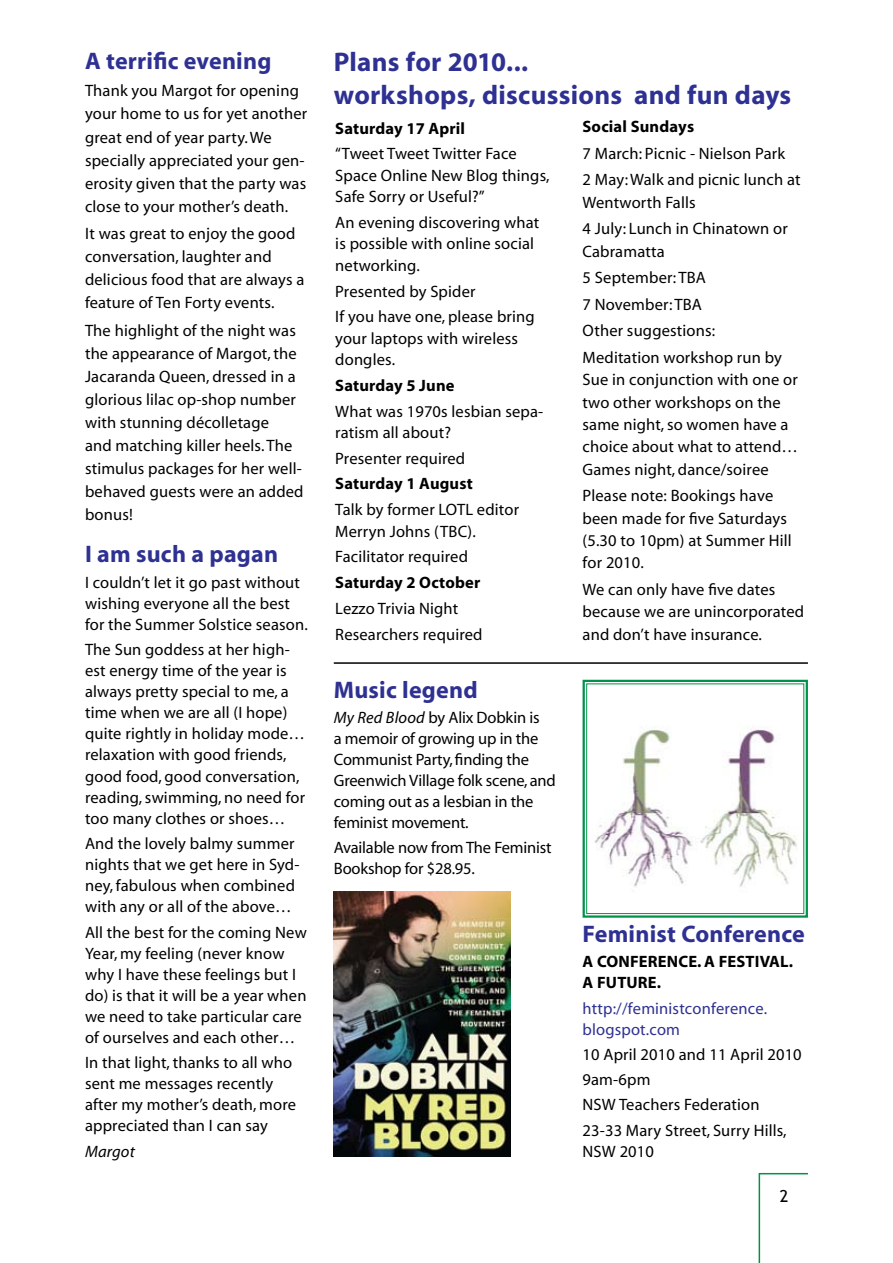
<style>
.page{position:relative;width:893px;height:1263px;background:#fff}
.page>*{position:absolute;margin:0;border:0;box-sizing:border-box;transform-origin:0 0}
.t1{font:700 27px/32.4px "Myriad";letter-spacing:.01em;color:#2e3192}
.t2{font:700 24px "Myriad";letter-spacing:.01em;color:#2e3192}
.t3{font:16.5px/21px "Myriad";letter-spacing:.01em;color:#000}
.t4{font:16.5px/21px "Myriad";letter-spacing:-.01em;color:#000}
.t5{font:700 16.5px/21px "Myriad";letter-spacing:.01em;color:#000}
.t6{font:16.5px/21px "Myriad";letter-spacing:.01em;color:#2e3192}
.t7{font:italic 16.5px "Myriad";letter-spacing:.01em;color:#000}
.t8{font:16.5px "Trebuchet MS";color:#000}
.s1{font-style:italic}
</style>
<div class="page">
<svg style="left:758px;top:1172px;width:50px;height:91px"></svg>
<svg style="left:582px;top:679px;width:226px;height:239px"></svg>
<div style="left:586px;top:683px;width:218px;height:231px;border:1px solid #009249"></div>
<img style="left:334px;top:891px;width:177px;height:266px">
<hr style="left:334px;top:662px;width:474px;height:2px;background:#000">
<h2 class="t2" style="left:85px;top:49px;width:188px">A terrific evening</h2>
<p class="t3" style="left:85px;top:80px;width:224px;line-height:23.1px">Thank you Margot for opening your home to us for yet another great end of year party. We specially appreciated your gen&shy;erosity given that the party was close to your mother’s death.</p>
<p class="t3" style="left:85px;top:223px;width:221px;line-height:23.1px">It was great to enjoy the good conversation, laughter and delicious food that are always a feature of Ten Forty events.</p>
<p class="t3" style="left:85px;top:319px;width:220px;line-height:23.1px">The highlight of the night was the appearance of Margot, the<br>Jacaranda Queen, dressed in a glorious lilac op-shop number with stunning décolletage<br>and matching killer heels. The stimulus packages for her well&shy;behaved guests were an added bonus!</p>
<h2 class="t2" style="left:85px;top:542px;width:195px">I am such a pagan</h2>
<p class="t3" style="left:85px;top:572px;width:224px">I couldn’t let it go past without wishing everyone all the best for the Summer Solstice season.</p>
<p class="t3" style="left:85px;top:640px;width:222px">The Sun goddess at her high&shy;est energy time of the year is always pretty special to me, a time when we are all (I hope) quite rightly in holiday mode… relaxation with good friends, good food, good conversation, reading, swimming, no need for too many clothes or shoes…</p>
<p class="t3" style="left:85px;top:834px;width:216px">And the lovely balmy summer nights that we get here in Syd&shy;ney, fabulous when combined with any or all of the above…</p>
<p class="t3" style="left:85px;top:922px;width:223px">All the best for the coming New<br>Year, my feeling (never know why I have these feelings but I do) is that it will be a year when we need to take particular care of ourselves and each other…</p>
<p class="t3" style="left:85px;top:1053px;width:213px">In that light, thanks to all who sent me messages recently after my mother’s death, more appreciated than I can say</p>
<p class="t7" style="left:85px;top:1143px;width:51px">Margot</p>
<h1 class="t1" style="left:334px;top:47px;width:459px">Plans for 2010...<br>workshops, discussions and fun days</h1>
<p class="t5" style="left:583px;top:117px;width:113px">Social Sundays</p>
<p class="t3" style="left:583px;top:141px;width:219px;line-height:26.5px">7 March: Picnic - Nielson Park<br>2 May: Walk and picnic lunch at</p>
<p class="t3" style="left:583px;top:190px;width:207px;line-height:26.5px">Wentworth Falls<br>4 July: Lunch in Chinatown or</p>
<p class="t3" style="left:583px;top:239px;width:201px;line-height:26.5px">Cabramatta<br>5 September: TBA<br>7 November: TBA<br>Other suggestions:<br>Meditation workshop run by</p>
<p class="t3" style="left:583px;top:369px;width:217px;line-height:22.4px">Sue in conjunction with one or two other workshops on the same night, so women have a choice about what to attend…<br>Games night, dance/soiree</p>
<p class="t3" style="left:583px;top:485px;width:211px;line-height:22.4px">Please note: Bookings have been made for five Saturdays (5.30 to 10pm) at Summer Hill for 2010.</p>
<p class="t3" style="left:583px;top:579px;width:223px;line-height:22.4px">We can only have five dates because we are unincorporated and don’t have insurance.</p>
<p class="t5" style="left:335px;top:118px;width:131px">Saturday 17 April</p>
<p class="t3" style="left:335px;top:144px;width:216px;line-height:21.5px">“Tweet Tweet Twitter Face<br>Space Online New Blog things,<br>Safe Sorry or Useful?”</p>
<p class="t3" style="left:335px;top:212px;width:205px;line-height:21.5px">An evening discovering what is possible with online social networking.</p>
<p class="t3" style="left:335px;top:279px;width:201px;line-height:25.7px">Presented by Spider<br>If you have one, please bring</p>
<p class="t3" style="left:335px;top:328px;width:184px;line-height:21.5px">your laptops with wireless dongles.</p>
<p class="t5" style="left:335px;top:375px;width:121px">Saturday 5 June</p>
<p class="t3" style="left:335px;top:401px;width:210px;line-height:21.5px">What was 1970s lesbian sepa&shy;ratism all about?</p>
<p class="t3" style="left:335px;top:448px;width:131px">Presenter required</p>
<p class="t5" style="left:335px;top:474px;width:139px">Saturday 1 August</p>
<p class="t3" style="left:335px;top:500px;width:185px;line-height:21.5px">Talk by former LOTL editor<br>Merryn Johns (TBC).</p>
<p class="t3" style="left:335px;top:547px;width:134px">Facilitator required</p>
<p class="t5" style="left:335px;top:573px;width:146px">Saturday 2 October</p>
<p class="t3" style="left:335px;top:596px;width:149px;line-height:25.7px">Lezzo Trivia Night<br>Researchers required</p>
<h2 class="t2" style="left:334px;top:677px;width:145px">Music legend</h2>
<p class="t4" style="left:334px;top:708px;width:223px"><span class="s1">My Red Blood</span> by Alix Dobkin is<br>a memoir of growing up in the<br>Communist Party, finding the<br>Greenwich Village folk scene, and coming out as a lesbian in the feminist movement.</p>
<p class="t4" style="left:334px;top:838px;width:219px">Available now from The Feminist<br>Bookshop for $28.95.</p>
<h2 class="t2" style="left:583px;top:921px;width:224px">Feminist Conference</h2>
<p class="t5" style="left:583px;top:952px;width:212px">A CONFERENCE. A FESTIVAL.<br>A FUTURE.</p>
<p class="t6" style="left:583px;top:998px;width:186px">http://feministconference. blogspot.com</p>
<p class="t3" style="left:583px;top:1042px;width:221px;line-height:25.2px">10 April 2010 and 11 April 2010<br>9am-6pm<br>NSW Teachers Federation<br>23-33 Mary Street, Surry Hills,</p>
<p class="t3" style="left:583px;top:1141px;width:73px">NSW 2010</p>
<p class="t8" style="left:780px;top:1186px;width:10px">2</p>
</div>
